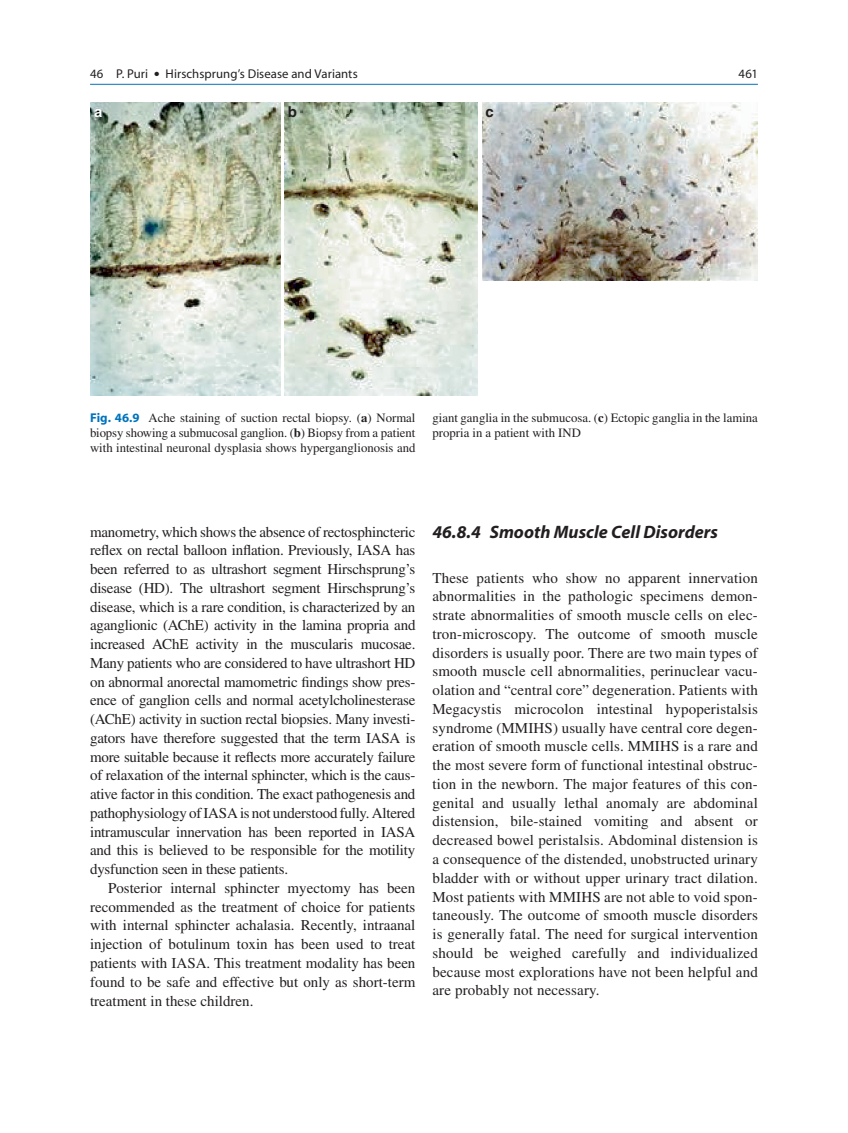
<style>
.page{position:relative;width:848px;height:1133px;background:#fff}
.page>*{position:absolute;margin:0;border:0;box-sizing:border-box;transform-origin:0 0}
.t1{font:italic 700 18px "Myriad";color:#231f20}
.t2{font:15px/18.8px "Times";letter-spacing:-.015em;color:#231f20;text-align:justify}
.t3{font:700 15px "Helvetica";color:#231f20}
.t4{font:700 15px "Helvetica";color:#fff}
.t5{font:12.75px/15px "Times";color:#231f20;text-align:justify}
.t6{font:12.75px "Myriad";letter-spacing:.005em;color:#231f20}
.s1{font-family:"Myriad";font-weight:700;color:#0073bc}
.s2{font-weight:700}
</style>
<div class="page">
<hr style="left:90px;top:84px;width:668px;height:1px;background:#0073bc">
<img style="left:91px;top:103px;width:189px;height:292px">
<img style="left:284px;top:103px;width:194px;height:292px">
<img style="left:482px;top:103px;width:275px;height:178px">
<p class="t6" style="left:90px;top:69px;width:269px">46 P. Puri ● Hirschsprung’s Disease and Variants</p>
<p class="t6" style="left:738px;top:69px;width:21px">461</p>
<p class="t4" style="left:94px;top:105px;width:10px">a</p>
<p class="t3" style="left:288px;top:105px;width:11px">b</p>
<p class="t3" style="left:485px;top:105px;width:10px">c</p>
<p class="t5" style="left:90px;top:412px;width:327px"><span class="s1">Fig. 46.9</span> Ache staining of suction rectal biopsy. (<span class="s2">a</span>) Normal biopsy showing a submucosal ganglion. (<span class="s2">b</span>) Biopsy from a patient with intestinal neuronal dysplasia shows hyperganglionosis and</p>
<p class="t5" style="left:432px;top:412px;width:327px">giant ganglia in the submucosa. (<span class="s2">c</span>) Ectopic ganglia in the lamina propria in a patient with IND</p>
<p class="t2" style="left:90px;top:523px;width:327px">manometry, which shows the absence of rectosphincteric</p>
<p class="t2" style="left:90px;top:542px;width:327px">reflex on rectal balloon inflation. Previously, IASA has</p>
<p class="t2" style="left:90px;top:561px;width:327px">been referred to as ultrashort segment Hirschsprung’s</p>
<p class="t2" style="left:90px;top:580px;width:327px">disease (HD). The ultrashort segment Hirschsprung’s</p>
<p class="t2" style="left:90px;top:598px;width:327px">disease, which is a rare condition, is characterized by an</p>
<p class="t2" style="left:90px;top:617px;width:327px">aganglionic (AChE) activity in the lamina propria and</p>
<p class="t2" style="left:90px;top:636px;width:327px">increased AChE activity in the muscularis mucosae.</p>
<p class="t2" style="left:90px;top:655px;width:327px">Many patients who are considered to have ultrashort HD</p>
<p class="t2" style="left:90px;top:673px;width:327px">on abnormal anorectal mamometric findings show pres-</p>
<p class="t2" style="left:90px;top:692px;width:327px">ence of ganglion cells and normal acetylcholinesterase</p>
<p class="t2" style="left:90px;top:711px;width:327px">(AChE) activity in suction rectal biopsies. Many investi-</p>
<p class="t2" style="left:90px;top:730px;width:327px">gators have therefore suggested that the term IASA is</p>
<p class="t2" style="left:90px;top:748px;width:327px">more suitable because it reflects more accurately failure</p>
<p class="t2" style="left:90px;top:767px;width:327px">of relaxation of the internal sphincter, which is the caus-</p>
<p class="t2" style="left:90px;top:786px;width:327px">ative factor in this condition. The exact pathogenesis and</p>
<p class="t2" style="left:90px;top:805px;width:327px">pathophysiology of IASA is not understood fully. Altered</p>
<p class="t2" style="left:90px;top:823px;width:327px">intramuscular innervation has been reported in IASA</p>
<p class="t2" style="left:90px;top:842px;width:327px">and this is believed to be responsible for the motility</p>
<p class="t2" style="left:90px;top:861px;width:199px">dysfunction seen in these patients.</p>
<p class="t2" style="left:108px;top:880px;width:309px">Posterior internal sphincter myectomy has been</p>
<p class="t2" style="left:90px;top:898px;width:327px">recommended as the treatment of choice for patients</p>
<p class="t2" style="left:90px;top:917px;width:327px">with internal sphincter achalasia. Recently, intraanal</p>
<p class="t2" style="left:90px;top:936px;width:327px">injection of botulinum toxin has been used to treat</p>
<p class="t2" style="left:90px;top:955px;width:327px">patients with IASA. This treatment modality has been</p>
<p class="t2" style="left:90px;top:973px;width:327px">found to be safe and effective but only as short-term</p>
<p class="t2" style="left:90px;top:992px;width:165px">treatment in these children.</p>
<p class="t1" style="left:432px;top:525px;width:287px">46.8.4 Smooth Muscle Cell Disorders</p>
<p class="t2" style="left:432px;top:569px;width:327px">These patients who show no apparent innervation abnormalities in the pathologic specimens demon&shy;strate abnormalities of smooth muscle cells on elec&shy;tron-microscopy. The outcome of smooth muscle disorders is usually poor. There are two main types of smooth muscle cell abnormalities, perinuclear vacu&shy;olation and “central core” degeneration. Patients with Megacystis microcolon intestinal hypoperistalsis syndrome (MMIHS) usually have central core degen&shy;eration of smooth muscle cells. MMIHS is a rare and the most severe form of functional intestinal obstruc&shy;tion in the newborn. The major features of this con&shy;genital and usually lethal anomaly are abdominal distension, bile-stained vomiting and absent or decreased bowel peristalsis. Abdominal distension is a consequence of the distended, unobstructed urinary bladder with or without upper urinary tract dilation.<br>Most patients with MMIHS are not able to void spon&shy;taneously. The outcome of smooth muscle disorders is generally fatal. The need for surgical intervention should be weighed carefully and individualized because most explorations have not been helpful and are probably not necessary.</p>
</div>
